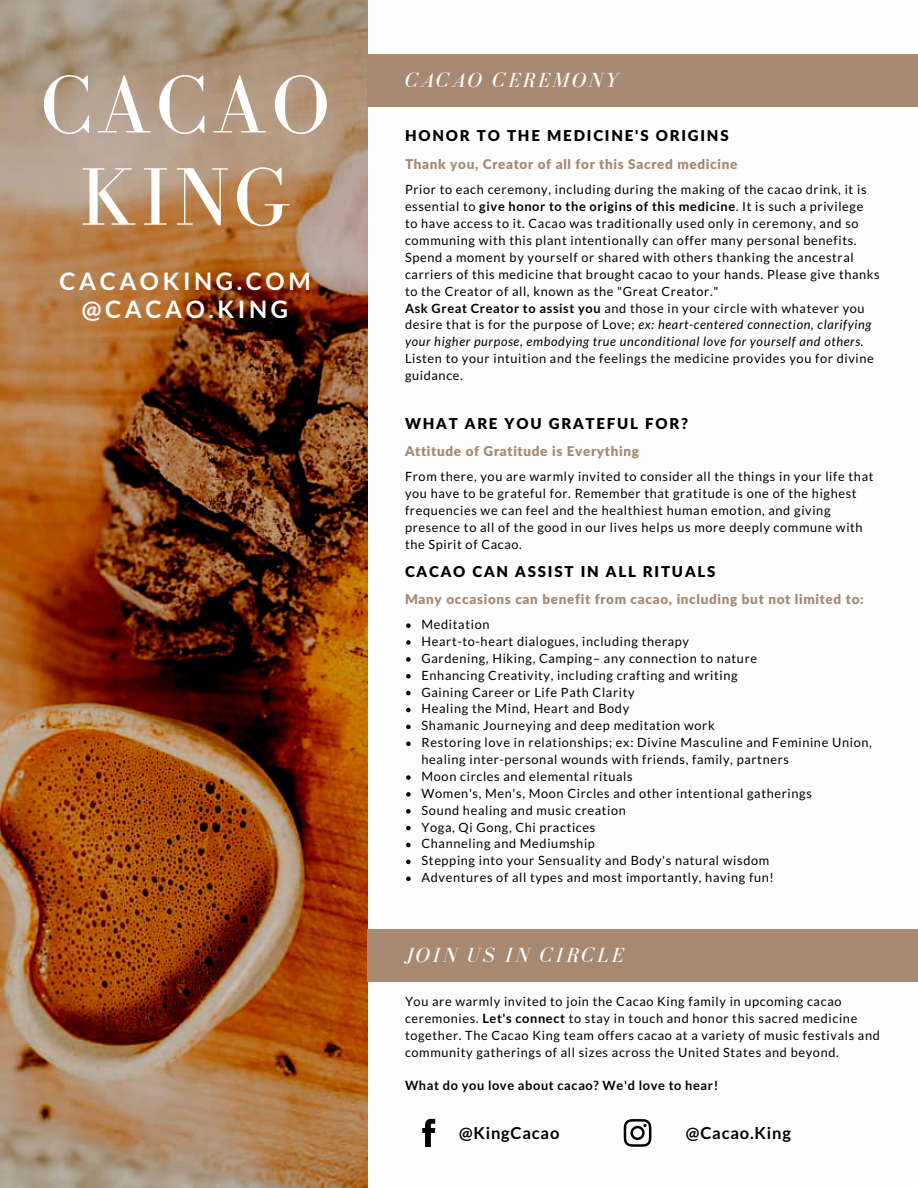
<style>
.page{position:relative;width:918px;height:1188px;background:#fff}
.page>*{position:absolute;margin:0;border:0;box-sizing:border-box;transform-origin:0 0}
.t1{font:84px/92.2px "Bodoni FLF";letter-spacing:.05em;color:#fff;text-align:center}
.t2{font:700 24px "Lato";letter-spacing:.15em;color:#fff}
.t3{font:italic 21px "Bodoni FLF";letter-spacing:.115em;color:#fff}
.t4{font:700 16.5px "Lato";letter-spacing:.05em;color:#000}
.t5{font:900 15px "Lato Latin";letter-spacing:.12em;color:#000}
.t6{font:900 13.5px "Lato Latin";letter-spacing:.05em;color:#a78871}
.t7{font:12.75px/16.8px "Lato";letter-spacing:.05em;color:#000}
.t8{font:700 12.75px "Lato";letter-spacing:.05em;color:#000}
.s1{font-weight:700}
.s2{font-style:italic}
</style>
<div class="page">
<img style="left:0;top:0;width:367px;height:1188px">
<div style="left:367px;top:929px;width:551px;height:52px;background:#a78871"></div>
<div style="left:367px;top:54px;width:551px;height:53px;background:#a78871"></div>
<svg style="left:406px;top:623px;width:5px;height:5px"></svg>
<svg style="left:406px;top:640px;width:5px;height:5px"></svg>
<svg style="left:406px;top:657px;width:5px;height:5px"></svg>
<svg style="left:406px;top:674px;width:5px;height:5px"></svg>
<svg style="left:406px;top:691px;width:5px;height:4px"></svg>
<svg style="left:406px;top:708px;width:5px;height:4px"></svg>
<svg style="left:406px;top:725px;width:5px;height:4px"></svg>
<svg style="left:406px;top:742px;width:5px;height:4px"></svg>
<svg style="left:406px;top:775px;width:5px;height:5px"></svg>
<svg style="left:406px;top:792px;width:5px;height:5px"></svg>
<svg style="left:406px;top:809px;width:5px;height:5px"></svg>
<svg style="left:406px;top:826px;width:5px;height:4px"></svg>
<svg style="left:406px;top:843px;width:5px;height:4px"></svg>
<svg style="left:406px;top:860px;width:5px;height:4px"></svg>
<svg style="left:406px;top:877px;width:5px;height:4px"></svg>
<svg style="left:422px;top:1119px;width:13px;height:28px"></svg>
<svg style="left:624px;top:1119px;width:27px;height:28px"></svg>
<h1 class="t1" style="left:41px;top:58px;width:290px">CACAO<br>KING</h1>
<h2 class="t2" style="left:59px;top:266px;width:253px">CACAOKING.COM</h2>
<h2 class="t2" style="left:82px;top:294px;width:208px">@CACAO.KING</h2>
<h3 class="t3" style="left:405px;top:69px;width:215px">CACAO CEREMONY</h3>
<p class="t5" style="left:405px;top:129px;width:325px">HONOR TO THE MEDICINE'S ORIGINS</p>
<p class="t6" style="left:405px;top:158px;width:334px">Thank you, Creator of all for this Sacred medicine</p>
<p class="t7" style="left:405px;top:181px;width:476px">Prior to each ceremony, including during the making of the cacao drink, it is essential to <span class="s1">give honor to the origins of this medicine</span>. It is such a privilege<br>to have access to it. Cacao was traditionally used only in ceremony, and so communing with this plant intentionally can offer many personal benefits.<br>Spend a moment by yourself or shared with others thanking the ancestral carriers of this medicine that brought cacao to your hands. Please give thanks to the Creator of all, known as the "Great Creator."<br><span class="s1">Ask Great Creator to assist you</span> and those in your circle with whatever you desire that is for the purpose of Love; <span class="s2">ex: heart-centered connection, clarifying your higher purpose, embodying true unconditional love for yourself and others.</span></p>
<p class="t7" style="left:405px;top:350px;width:470px">Listen to your intuition and the feelings the medicine provides you for divine guidance.</p>
<p class="t5" style="left:405px;top:417px;width:285px">WHAT ARE YOU GRATEFUL FOR?</p>
<p class="t6" style="left:405px;top:445px;width:236px">Attitude of Gratitude is Everything</p>
<p class="t7" style="left:405px;top:468px;width:470px">From there, you are warmly invited to consider all the things in your life that you have to be grateful for. Remember that gratitude is one of the highest frequencies we can feel and the healthiest human emotion, and giving presence to all of the good in our lives helps us more deeply commune with the Spirit of Cacao.</p>
<p class="t5" style="left:405px;top:565px;width:312px">CACAO CAN ASSIST IN ALL RITUALS</p>
<p class="t6" style="left:405px;top:593px;width:460px">Many occasions can benefit from cacao, including but not limited to:</p>
<p class="t7" style="left:422px;top:616px;width:452px">Meditation<br>Heart-to-heart dialogues, including therapy<br>Gardening, Hiking, Camping– any connection to nature<br>Enhancing Creativity, including crafting and writing<br>Gaining Career or Life Path Clarity<br>Healing the Mind, Heart and Body<br>Shamanic Journeying and deep meditation work<br>Restoring love in relationships; ex: Divine Masculine and Feminine Union, healing inter-personal wounds with friends, family, partners<br>Moon circles and elemental rituals<br>Women's, Men's, Moon Circles and other intentional gatherings<br>Sound healing and music creation<br>Yoga, Qi Gong, Chi practices<br>Channeling and Mediumship<br>Stepping into your Sensuality and Body's natural wisdom<br>Adventures of all types and most importantly, having fun!</p>
<h3 class="t3" style="left:405px;top:943px;width:220px">JOIN US IN CIRCLE</h3>
<p class="t7" style="left:405px;top:993px;width:476px">You are warmly invited to join the Cacao King family in upcoming cacao ceremonies. <span class="s1">Let's connect</span> to stay in touch and honor this sacred medicine together. The Cacao King team offers cacao at a variety of music festivals and community gatherings of all sizes across the United States and beyond.</p>
<p class="t8" style="left:405px;top:1078px;width:315px">What do you love about cacao? We'd love to hear!</p>
<p class="t4" style="left:459px;top:1123px;width:102px">@KingCacao</p>
<p class="t4" style="left:686px;top:1123px;width:106px">@Cacao.King</p>
</div>
